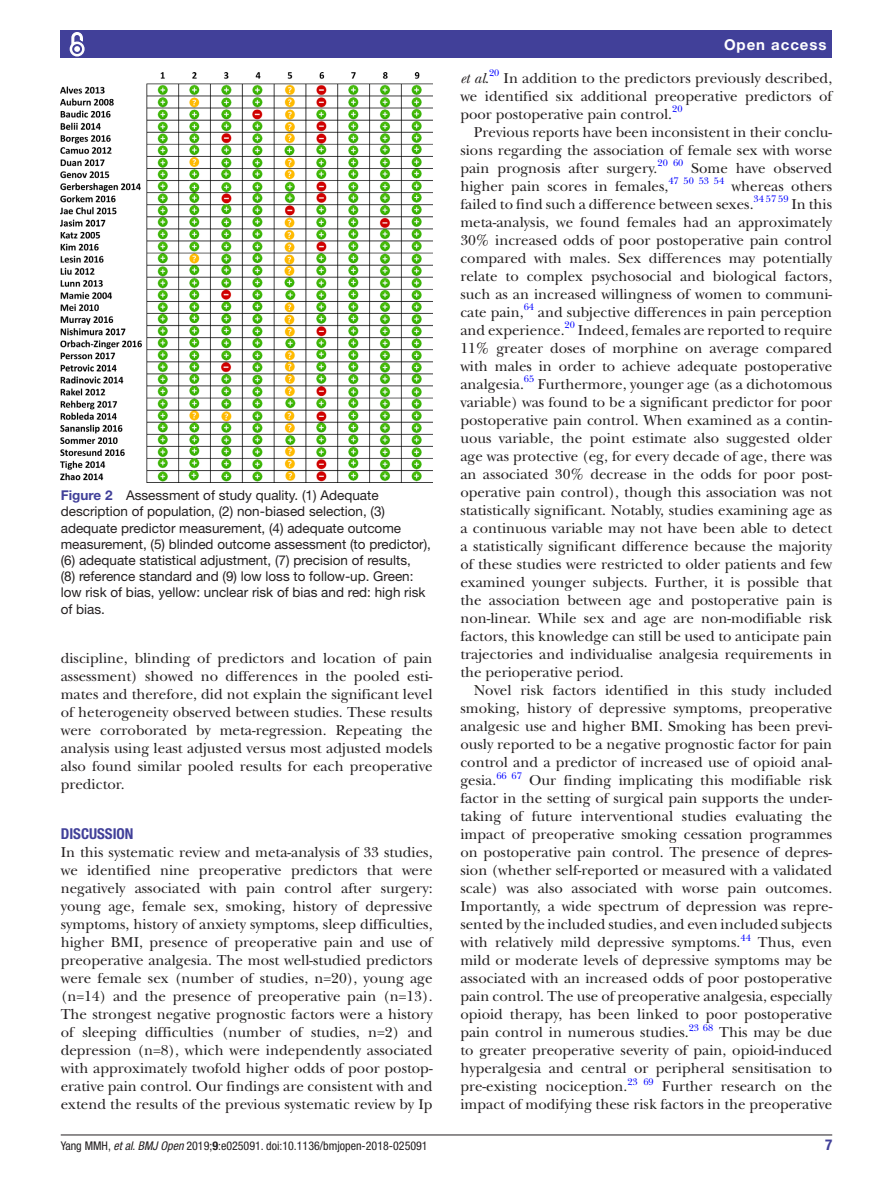
<style>
.page{position:relative;width:893px;height:1191px;background:#fff}
.page>*{position:absolute;margin:0;border:0;box-sizing:border-box;transform-origin:0 0}
.t1{font:15px/18px "New Baskerville";color:#231f20;text-align:justify}
.t2{font:700 condensed 15px "Helvetica Neue LT Std";color:#414099}
.t3{font:700 15px "Helvetica Neue LT Std";letter-spacing:.065em;color:#fff}
.t4{font:13.5px/16.2px "Helvetica Neue LT Std";color:#231f20}
.t5{font:condensed 12px "Helvetica Neue LT Std";color:#231f20}
.t6{font:9.9px "New Baskerville";color:#00f}
.s1{font-weight:700;color:#414099}
.s2{font-style:italic}
.s3{font-weight:700}
</style>
<div class="page">
<hr style="left:61px;top:1134px;width:771px;height:1px;background:#231f20">
<div style="left:61px;top:31px;width:771px;height:27px;background:#414099"></div>
<svg style="left:69px;top:32px;width:16px;height:25px"></svg>
<img style="left:61px;top:73px;width:372px;height:409px">
<p class="t4" style="left:61px;top:487px;width:372px"><span class="s1">Figure 2</span> Assessment of study quality. (1) Adequate description of population, (2) non-biased selection, (3) adequate predictor measurement, (4) adequate outcome measurement, (5) blinded outcome assessment (to predictor), (6) adequate statistical adjustment, (7) precision of results,<br>(8) reference standard and (9) low loss to follow-up. Green: low risk of bias, yellow: unclear risk of bias and red: high risk of bias.</p>
<p class="t1" style="left:61px;top:649px;width:373px">discipline, blinding of predictors and location of pain assessment) showed no differences in the pooled esti&shy;mates and therefore, did not explain the significant level of heterogeneity observed between studies. These results were corroborated by meta-regression. Repeating the analysis using least adjusted versus most adjusted models also found similar pooled results for each preoperative predictor.</p>
<p class="t2" style="left:61px;top:825px;width:74px">DISCUSSION</p>
<p class="t1" style="left:61px;top:843px;width:373px">In this systematic review and meta-analysis of 33 studies, we identified nine preoperative predictors that were negatively associated with pain control after surgery: young age, female sex, smoking, history of depressive symptoms, history of anxiety symptoms, sleep difficulties, higher BMI, presence of preoperative pain and use of preoperative analgesia. The most well-studied predictors were female sex (number of studies, n=20), young age (n=14) and the presence of preoperative pain (n=13).<br>The strongest negative prognostic factors were a history of sleeping difficulties (number of studies, n=2) and depression (n=8), which were independently associated with approximately twofold higher odds of poor postop&shy;erative pain control. Our findings are consistent with and extend the results of the previous systematic review by Ip</p>
<p class="t3" style="left:724px;top:35px;width:104px">Open access</p>
<p class="t1" style="left:460px;top:69px;width:373px"><span class="s2">et al</span>.<sup>20</sup> In addition to the predictors previously described, we identified six additional preoperative predictors of poor postoperative pain control.</p>
<p class="t6" style="left:672px;top:103px;width:12px">20</p>
<p class="t1" style="left:460px;top:123px;width:373px;text-indent:14px">Previous reports have been inconsistent in their conclu&shy;sions regarding the association of female sex with worse pain prognosis after surgery.</p>
<p class="t6" style="left:657px;top:157px;width:27px">20 60</p>
<p class="t1" style="left:691px;top:159px;width:142px">Some have observed</p>
<p class="t1" style="left:460px;top:177px;width:210px">higher pain scores in females,</p>
<p class="t6" style="left:668px;top:175px;width:57px">47 50 53 54</p>
<p class="t1" style="left:460px;top:177px;width:373px;text-indent:271px">whereas others failed to find such a difference between sexes.</p>
<p class="t6" style="left:753px;top:193px;width:36px">34 57 59</p>
<p class="t1" style="left:460px;top:195px;width:373px;text-indent:331px">In this meta-analysis, we found females had an approximately 30% increased odds of poor postoperative pain control compared with males. Sex differences may potentially relate to complex psychosocial and biological factors, such as an increased willingness of women to communi&shy;cate pain,</p>
<p class="t6" style="left:524px;top:301px;width:12px">64</p>
<p class="t1" style="left:460px;top:303px;width:373px;text-indent:78px">and subjective differences in pain perception and experience.</p>
<p class="t6" style="left:565px;top:319px;width:12px">20</p>
<p class="t1" style="left:460px;top:321px;width:373px;text-indent:117px">Indeed, females are reported to require 11% greater doses of morphine on average compared with males in order to achieve adequate postoperative analgesia.</p>
<p class="t6" style="left:524px;top:373px;width:12px">65</p>
<p class="t1" style="left:460px;top:375px;width:373px;text-indent:77px">Furthermore, younger age (as a dichotomous variable) was found to be a significant predictor for poor postoperative pain control. When examined as a contin&shy;uous variable, the point estimate also suggested older age was protective (eg, for every decade of age, there was an associated 30% decrease in the odds for poor post&shy;operative pain control), though this association was not statistically significant. Notably, studies examining age as a continuous variable may not have been able to detect a statistically significant difference because the majority of these studies were restricted to older patients and few examined younger subjects. Further, it is possible that the association between age and postoperative pain is non-linear. While sex and age are non-modifiable risk factors, this knowledge can still be used to anticipate pain trajectories and individualise analgesia requirements in the perioperative period.</p>
<p class="t1" style="left:460px;top:681px;width:373px;text-indent:14px">Novel risk factors identified in this study included smoking, history of depressive symptoms, preoperative analgesic use and higher BMI. Smoking has been previ&shy;ously reported to be a negative prognostic factor for pain control and a predictor of increased use of opioid anal&shy;gesia.</p>
<p class="t6" style="left:496px;top:769px;width:27px">66 67</p>
<p class="t1" style="left:460px;top:771px;width:373px;text-indent:69px">Our finding implicating this modifiable risk factor in the setting of surgical pain supports the under&shy;taking of future interventional studies evaluating the impact of preoperative smoking cessation programmes on postoperative pain control. The presence of depres&shy;sion (whether self-reported or measured with a validated scale) was also associated with worse pain outcomes.<br>Importantly, a wide spectrum of depression was repre&shy;sented by the included studies, and even included subjects with relatively mild depressive symptoms.</p>
<p class="t6" style="left:740px;top:931px;width:12px">44</p>
<p class="t1" style="left:460px;top:933px;width:373px;text-indent:298px">Thus, even mild or moderate levels of depressive symptoms may be associated with an increased odds of poor postoperative pain control. The use of preoperative analgesia, especially opioid therapy, has been linked to poor postoperative pain control in numerous studies.<sup>23</sup> <sup>68</sup> This may be due to greater preoperative severity of pain, opioid-induced hyperalgesia and central or peripheral sensitisation to pre-existing nociception.</p>
<p class="t6" style="left:627px;top:1075px;width:28px">23 69</p>
<p class="t1" style="left:460px;top:1077px;width:373px;text-align:right">Further research on the<br>impact of modifying these risk factors in the preoperative</p>
<p class="t5" style="left:61px;top:1138px;width:368px">Yang MMH, <span class="s2">et al</span>. <span class="s2">BMJ Open</span> 2019;<span class="s3">9</span>:e025091. doi:10.1136/bmjopen-2018-025091</p>
<p class="t2" style="left:825px;top:1135px;width:9px">7</p>
</div>
